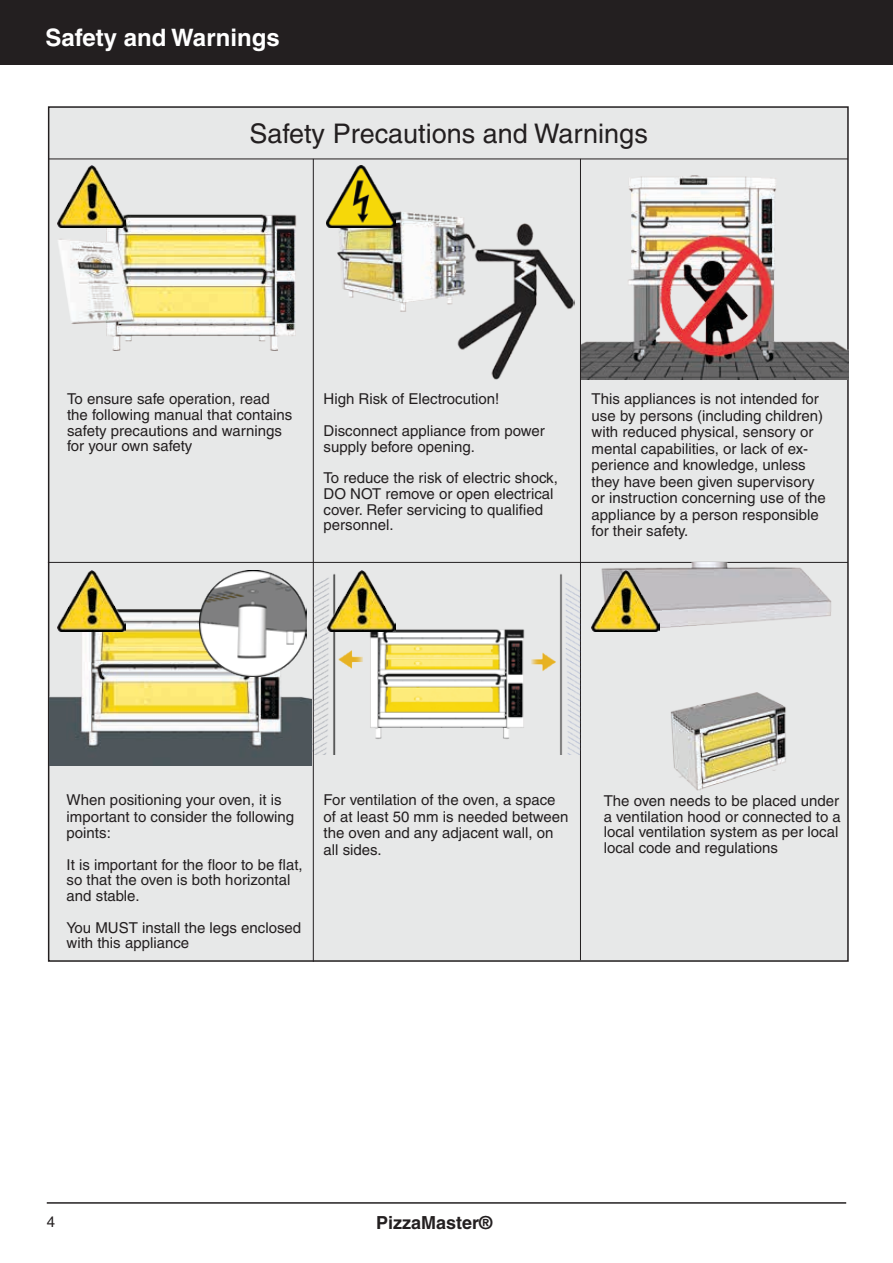
<style>
.page{position:relative;width:893px;height:1263px;background:#fff}
.page>*{position:absolute;margin:0;border:0;box-sizing:border-box;transform-origin:0 0}
.t1{font:27px "Helvetica";color:#231f20}
.t2{font:700 24px "Helvetica";color:#fff}
.t3{font:700 18px "Helvetica";color:#231f20}
.t4{font:15px/16.5px "Helvetica";color:#231f20}
</style>
<div class="page">
<div style="left:0;top:0;width:893px;height:65px;background:#231f20"></div>
<hr style="left:47px;top:1202px;width:799px;height:2px;background:#231f20">
<div style="left:49px;top:107px;width:799px;height:854px;background:#e7e8e8"></div>
<hr style="left:49px;top:159px;width:799px;height:1px;background:#231f20">
<img style="left:581px;top:159px;width:268px;height:221px">
<img style="left:335px;top:211px;width:239px;height:169px">
<img style="left:57px;top:214px;width:240px;height:137px">
<img style="left:327px;top:166px;width:69px;height:61px">
<hr style="left:48px;top:562px;width:800px;height:1px;background:#231f20">
<hr style="left:313px;top:159px;width:1px;height:803px;background:#231f20">
<hr style="left:580px;top:159px;width:1px;height:801px;background:#231f20">
<img style="left:49px;top:584px;width:263px;height:181px">
<img style="left:312px;top:571px;width:269px;height:184px">
<img style="left:586px;top:562px;width:263px;height:231px">
<img style="left:58px;top:570px;width:68px;height:61px">
<img style="left:58px;top:166px;width:68px;height:61px">
<img style="left:327px;top:570px;width:68px;height:61px">
<img style="left:592px;top:570px;width:68px;height:61px">
<img style="left:200px;top:570px;width:106px;height:106px">
<h2 class="t2" style="left:45px;top:23px;width:236px">Safety and Warnings</h2>
<h1 class="t1" style="left:249px;top:118px;width:400px">Safety Precautions and Warnings</h1>
<p class="t4" style="left:67px;top:391px;width:227px;line-height:15.8px">To ensure safe operation, read the following manual that contains safety precautions and warnings for your own safety</p>
<p class="t4" style="left:324px;top:383px;width:223px;line-height:31.5px">High Risk of Electrocution!<br>Disconnect appliance from power</p>
<p class="t4" style="left:324px;top:431px;width:236px;line-height:31.5px">supply before opening.<br>To reduce the risk of electric shock,</p>
<p class="t4" style="left:324px;top:486px;width:231px;line-height:15.8px">DO NOT remove or open electrical cover. Refer servicing to qualified personnel.</p>
<p class="t4" style="left:592px;top:391px;width:236px">This appliances is not intended for use by persons (including children) with reduced physical, sensory or mental capabilities, or lack of ex&shy;perience and knowledge, unless they have been given supervisory or instruction concerning use of the appliance by a person responsible for their safety.</p>
<p class="t4" style="left:67px;top:792px;width:229px">When positioning your oven, it is important to consider the following points:</p>
<p class="t4" style="left:67px;top:856px;width:238px;line-height:15.8px">It is important for the floor to be flat, so that the oven is both horizontal and stable.</p>
<p class="t4" style="left:67px;top:919px;width:236px;line-height:15.8px">You MUST install the legs enclosed with this appliance</p>
<p class="t4" style="left:324px;top:792px;width:246px">For ventilation of the oven, a space of at least 50 mm is needed between the oven and any adjacent wall, on all sides.</p>
<p class="t4" style="left:604px;top:793px;width:239px;line-height:15.8px">The oven needs to be placed under a ventilation hood or connected to a local ventilation system as per local local code and regulations</p>
<p class="t4" style="left:47px;top:1213px;width:10px">4</p>
<p class="t3" style="left:376px;top:1212px;width:118px">PizzaMaster®</p>
</div>
